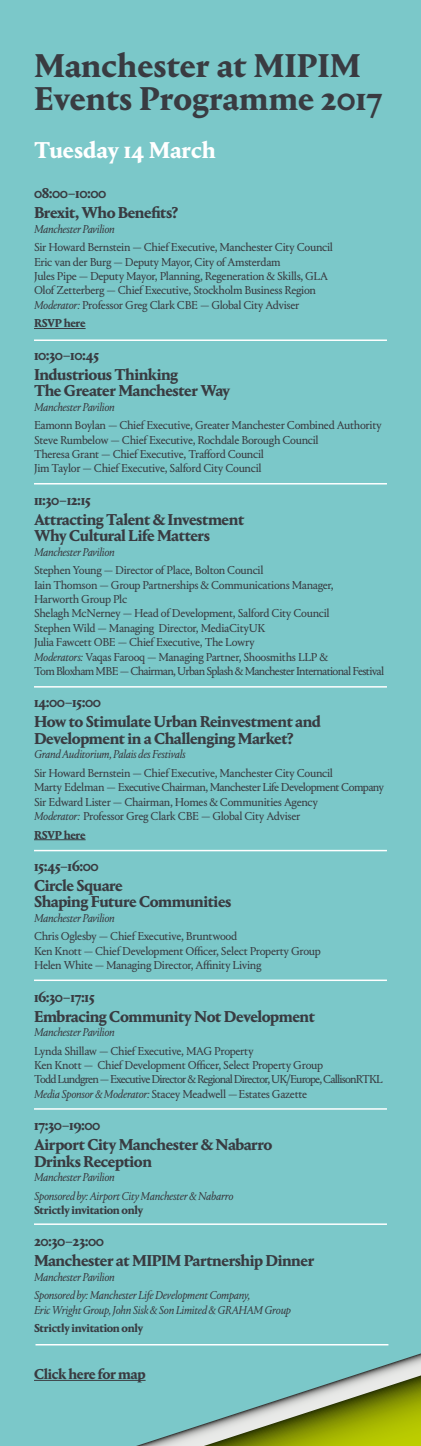
<style>
.page{position:relative;width:421px;height:1446px;background:#7bc8c9}
.page>*{position:absolute;margin:0;border:0;box-sizing:border-box;transform-origin:0 0}
.t1{font:700 34.5px/33px "Portrait Text";color:#393b41}
.t2{font:700 24px "Portrait Text";color:#fff}
.t3{font:700 16.5px/16.5px "Portrait Text";letter-spacing:-.03em;color:#393b41}
.t4{font:700 15px "Portrait Text";letter-spacing:-.03em;color:#393b41}
.t5{font:12px/14.4px "Portrait Text";letter-spacing:-.03em;color:#393b41}
.t6{font:italic 12px/18.6px "Portrait Text";letter-spacing:-.03em;color:#393b41}
.t7{font:700 12px "Portrait Text";letter-spacing:-.03em;color:#393b41}
.s1{font-style:italic}
</style>
<div class="page">
<hr style="left:34px;top:328px;width:52px;height:1px;background:#393b41">
<hr style="left:34px;top:839px;width:52px;height:1px;background:#393b41">
<hr style="left:34px;top:1380px;width:112px;height:1px;background:#393b41">
<hr style="left:34px;top:339px;width:353px;height:2px;background:#fff">
<hr style="left:34px;top:483px;width:353px;height:1px;background:#fff">
<hr style="left:34px;top:686px;width:353px;height:1px;background:#fff">
<hr style="left:34px;top:850px;width:353px;height:1px;background:#fff">
<hr style="left:34px;top:979px;width:353px;height:2px;background:#fff">
<hr style="left:34px;top:1108px;width:353px;height:1px;background:#fff">
<hr style="left:34px;top:1223px;width:353px;height:2px;background:#fff">
<svg style="left:136px;top:1353px;width:285px;height:93px"></svg>
<svg style="left:204px;top:1375px;width:217px;height:71px"></svg>
<hr style="left:36px;top:1344px;width:352px;height:1px;background:#fff">
<h1 class="t1" style="left:34px;top:47px;width:350px">Manchester at MIPIM<br>Events Programme 2017</h1>
<h2 class="t2" style="left:34px;top:133px;width:183px">Tuesday 14 March</h2>
<p class="t4" style="left:34px;top:182px;width:74px">08:00–10:00</p>
<h3 class="t3" style="left:34px;top:203px;width:146px">Brexit, Who Benefits?</h3>
<p class="t6" style="left:34px;top:219px;width:82px">Manchester Pavilion</p>
<p class="t5" style="left:34px;top:239px;width:301px">Sir Howard Bernstein — Chief Executive, Manchester City Council Eric van der Burg — Deputy Mayor, City of Amsterdam<br>Jules Pipe — Deputy Mayor, Planning, Regeneration &amp; Skills, GLA Olof Zetterberg — Chief Executive, Stockholm Business Region <span class="s1">Moderator:</span> Professor Greg Clark CBE — Global City Adviser</p>
<p class="t7" style="left:34px;top:315px;width:53px">RSVP here</p>
<p class="t4" style="left:34px;top:344px;width:67px">10:30–10:45</p>
<h3 class="t3" style="left:34px;top:365px;width:198px">Industrious Thinking<br>The Greater Manchester Way</h3>
<p class="t6" style="left:34px;top:397px;width:82px">Manchester Pavilion</p>
<p class="t5" style="left:34px;top:417px;width:349px">Eamonn Boylan — Chief Executive, Greater Manchester Combined Authority Steve Rumbelow — Chief Executive, Rochdale Borough Council<br>Theresa Grant — Chief Executive, Trafford Council<br>Jim Taylor — Chief Executive, Salford City Council</p>
<p class="t4" style="left:34px;top:489px;width:58px">11:30–12:15</p>
<h3 class="t3" style="left:34px;top:510px;width:212px">Attracting Talent &amp; Investment<br>Why Cultural Life Matters</h3>
<p class="t6" style="left:34px;top:542px;width:82px">Manchester Pavilion</p>
<p class="t5" style="left:34px;top:562px;width:352px">Stephen Young — Director of Place, Bolton Council<br>Iain Thomson — Group Partnerships &amp; Communications Manager,<br>Harworth Group Plc<br>Shelagh McNerney — Head of Development, Salford City Council<br>Stephen Wild — Managing Director, MediaCityUK<br>Julia Fawcett OBE — Chief Executive, The Lowry<br><span class="s1">Moderators:</span> Vaqas Farooq — Managing Partner, Shoosmiths LLP &amp;<br>Tom Bloxham MBE — Chairman, Urban Splash &amp; Manchester International Festival</p>
<p class="t4" style="left:34px;top:691px;width:69px">14:00–15:00</p>
<h3 class="t3" style="left:34px;top:712px;width:289px">How to Stimulate Urban Reinvestment and<br>Development in a Challenging Market?</h3>
<p class="t6" style="left:34px;top:744px;width:153px">Grand Auditorium, Palais des Festivals</p>
<p class="t5" style="left:34px;top:765px;width:352px">Sir Howard Bernstein — Chief Executive, Manchester City Council<br>Marty Edelman — Executive Chairman, Manchester Life Development Company Sir Edward Lister — Chairman, Homes &amp; Communities Agency<br><span class="s1">Moderator:</span> Professor Greg Clark CBE — Global City Adviser</p>
<p class="t7" style="left:34px;top:826px;width:53px">RSVP here</p>
<p class="t4" style="left:34px;top:855px;width:66px">15:45–16:00</p>
<h3 class="t3" style="left:34px;top:876px;width:199px">Circle Square<br>Shaping Future Communities</h3>
<p class="t6" style="left:34px;top:908px;width:82px">Manchester Pavilion</p>
<p class="t5" style="left:34px;top:929px;width:288px">Chris Oglesby — Chief Executive, Bruntwood<br>Ken Knott — Chief Development Officer, Select Property Group<br>Helen White — Managing Director, Affinity Living</p>
<p class="t4" style="left:34px;top:985px;width:62px">16:30–17:15</p>
<h3 class="t3" style="left:34px;top:1007px;width:283px">Embracing Community Not Development</h3>
<p class="t6" style="left:34px;top:1022px;width:82px">Manchester Pavilion</p>
<p class="t5" style="left:34px;top:1043px;width:351px">Lynda Shillaw — Chief Executive, MAG Property<br>Ken Knott — Chief Development Officer, Select Property Group<br>Todd Lundgren — Executive Director &amp; Regional Director, UK/Europe, CallisonRTKL <span class="s1">Media Sponsor &amp; Moderator:</span> Stacey Meadwell — Estates Gazette</p>
<p class="t4" style="left:34px;top:1114px;width:68px">17:30–19:00</p>
<h3 class="t3" style="left:34px;top:1135px;width:240px">Airport City Manchester &amp; Nabarro<br>Drinks Reception</h3>
<p class="t6" style="left:34px;top:1167px;width:201px">Manchester Pavilion<br>Sponsored by: Airport City Manchester &amp; Nabarro</p>
<p class="t7" style="left:34px;top:1201px;width:111px">Strictly invitation only</p>
<p class="t4" style="left:34px;top:1230px;width:72px">20:30–23:00</p>
<h3 class="t3" style="left:34px;top:1251px;width:282px">Manchester at MIPIM Partnership Dinner</h3>
<p class="t6" style="left:34px;top:1267px;width:218px">Manchester Pavilion<br>Sponsored by: Manchester Life Development Company,</p>
<p class="t6" style="left:34px;top:1300px;width:259px">Eric Wright Group, John Sisk &amp; Son Limited &amp; GRAHAM Group</p>
<p class="t7" style="left:34px;top:1319px;width:111px">Strictly invitation only</p>
<p class="t4" style="left:34px;top:1363px;width:113px">Click here for map</p>
</div>
